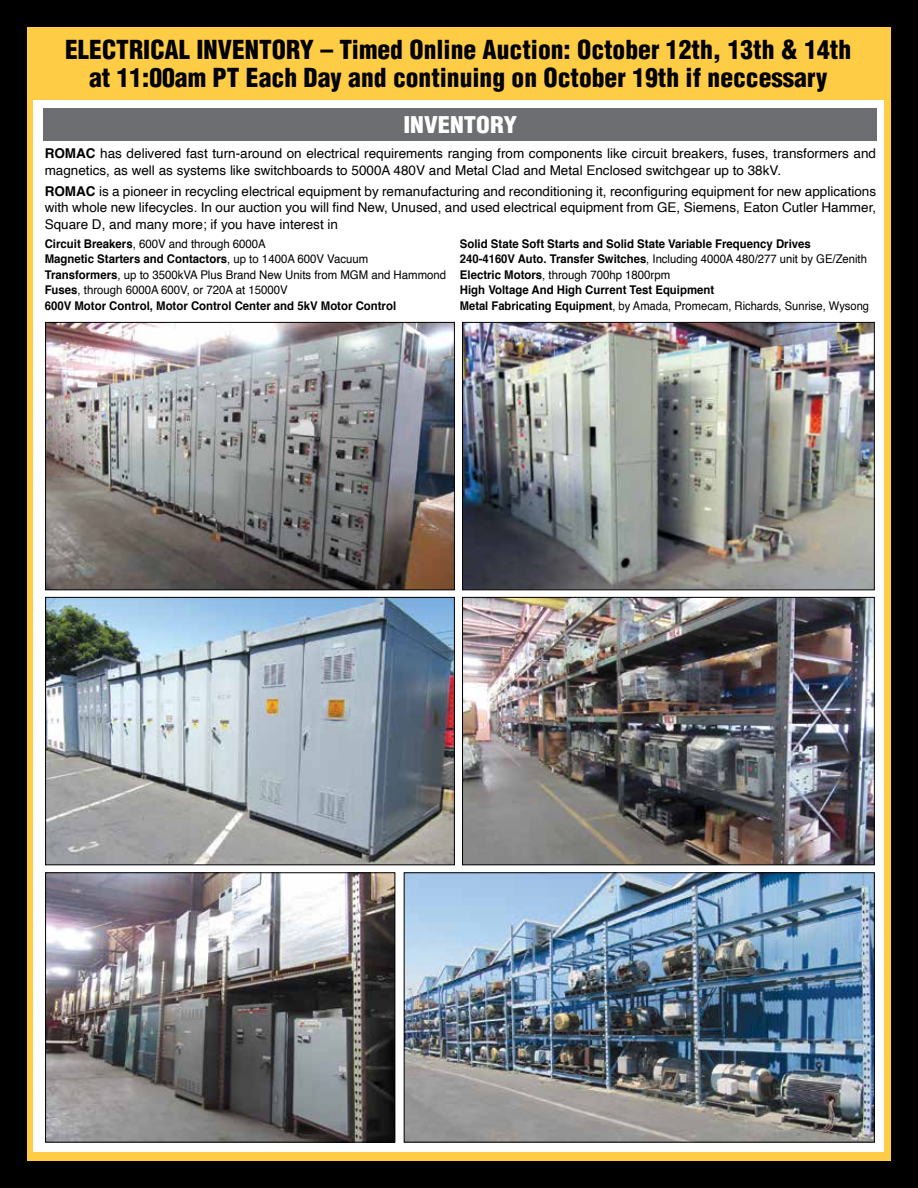
<style>
.page{position:relative;width:918px;height:1188px;background:#000}
.page>*{position:absolute;margin:0;border:0;box-sizing:border-box;transform-origin:0 0}
.t1{font:900 condensed 25.5px/28.3px "Helvetica";color:#000;text-align:center}
.t2{font:900 condensed 22.5px "Helvetica";color:#fff;scale:1.1 1}
.t3{font:13.5px/16.5px "Helvetica";color:#000}
.t4{font:700 12px/15.6px "Helvetica";color:#000;scale:.95 1}
.t5{font:12px/15.6px "Helvetica";color:#000;scale:.95 1}
.s1{font-weight:700}
.s2{font-weight:400}
</style>
<div class="page">
<div style="left:27px;top:27px;width:864px;height:1134px;background:#ffcc46"></div>
<div style="left:34px;top:100px;width:850px;height:1052px;background:#fff"></div>
<div style="left:43px;top:108px;width:833px;height:33px;background:#6d6e71"></div>
<img style="left:47px;top:324px;width:406px;height:264px">
<div style="left:45px;top:322px;width:410px;height:268px;border:1px solid #000"></div>
<img style="left:464px;top:324px;width:409px;height:264px">
<div style="left:462px;top:322px;width:413px;height:268px;border:1px solid #000"></div>
<img style="left:47px;top:599px;width:406px;height:264px">
<div style="left:45px;top:597px;width:410px;height:268px;border:1px solid #000"></div>
<img style="left:464px;top:599px;width:409px;height:264px">
<div style="left:462px;top:597px;width:413px;height:268px;border:1px solid #000"></div>
<img style="left:47px;top:874px;width:346px;height:267px">
<div style="left:45px;top:872px;width:350px;height:271px;border:1px solid #000"></div>
<img style="left:406px;top:874px;width:467px;height:267px">
<div style="left:404px;top:872px;width:471px;height:271px;border:1px solid #000"></div>
<h1 class="t1" style="left:65px;top:35px;width:788px">ELECTRICAL INVENTORY – Timed Online Auction: October 12th, 13th &amp; 14th at 11:00am PT Each Day and continuing on October 19th if neccessary</h1>
<h2 class="t2" style="left:403px;top:110px;width:105px">INVENTORY</h2>
<p class="t3" style="left:45px;top:146px;width:833px"><span class="s1">ROMAC</span> has delivered fast turn-around on electrical requirements ranging from components like circuit breakers, fuses, transformers and magnetics, as well as systems like switchboards to 5000A 480V and Metal Clad and Metal Enclosed switchgear up to 38kV.</p>
<p class="t3" style="left:45px;top:183px;width:833px;text-align:justify"><span class="s1">ROMAC</span> is a pioneer in recycling electrical equipment by remanufacturing and reconditioning it, reconfiguring equipment for new applications with whole new lifecycles. In our auction you will find New, Unused, and used electrical equipment from GE, Siemens, Eaton Cutler Hammer, Square D, and many more; if you have interest in</p>
<p class="t5" style="left:45px;top:236px;width:424px"><span class="s1">Circuit Breakers</span>, 600V and through 6000A<br><span class="s1">Magnetic Starters and Contactors</span>, up to 1400A 600V Vacuum <span class="s1">Transformers</span>, up to 3500kVA Plus Brand New Units from MGM and Hammond <span class="s1">Fuses</span>, through 6000A 600V, or 720A at 15000V<br><span class="s1">600V Motor Control, Motor Control Center and 5kV Motor Control</span></p>
<p class="t4" style="left:460px;top:236px;width:432px">Solid State Soft Starts and Solid State Variable Frequency Drives<br>240-4160V Auto. Transfer Switches<span class="s2">, Including 4000A 480/277 unit by GE/Zenith </span>Electric Motors<span class="s2">, through 700hp 1800rpm<br></span>High Voltage And High Current Test Equipment<br>Metal Fabricating Equipment<span class="s2">, by Amada, Promecam, Richards, Sunrise, Wysong</span></p>
</div>
